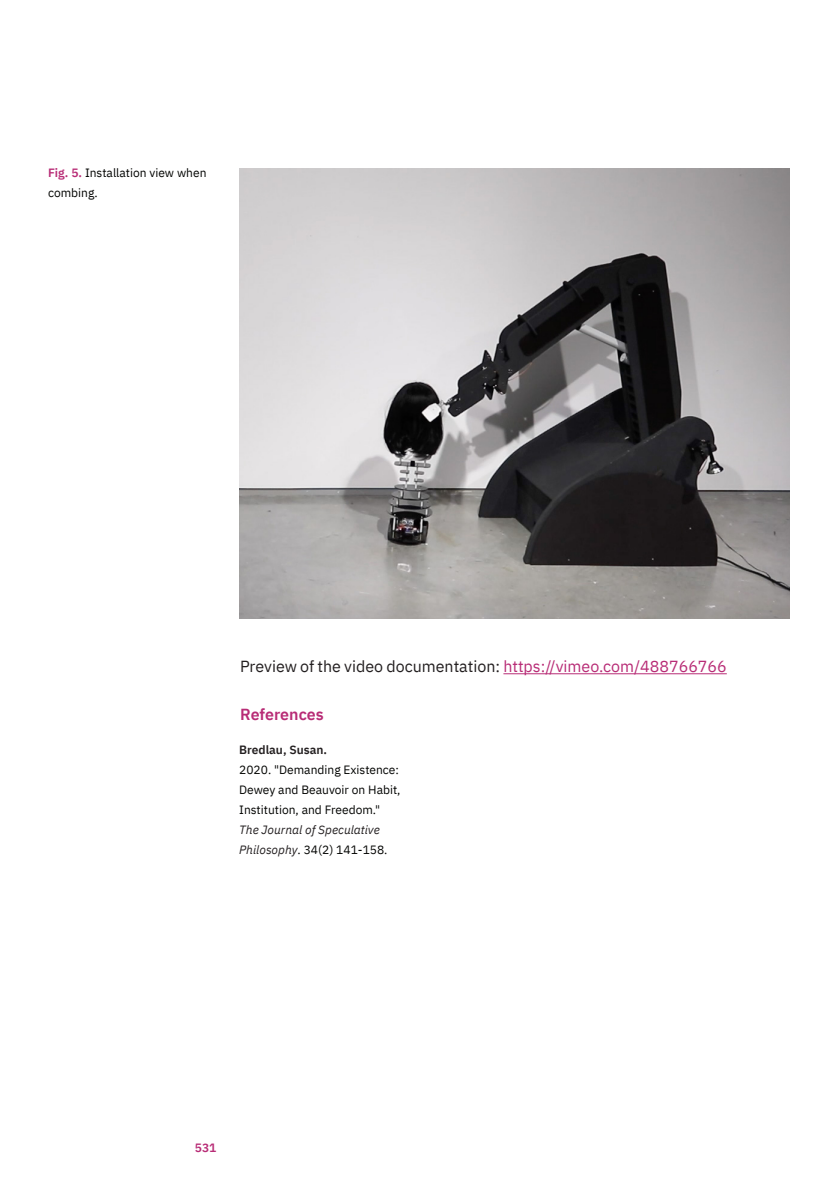
<style>
.page{position:relative;width:840px;height:1191px;background:#fff}
.page>*{position:absolute;margin:0;border:0;box-sizing:border-box;transform-origin:0 0}
.TXT{font:16px "IBM Plex Sans";color:#231f20}
.TXT-2{font:600 16px "IBM Plex Sans";color:#b82c76}
.REFS{font:12px/20px "IBM Plex Sans";color:#040503}
.REFS-2{font:600 12px "IBM Plex Sans";color:#231f20}
.t1{font:600 12px "IBM Plex Sans";color:#b82c76}
.s1{font-weight:600;color:#b82c76}
.s2{color:#b82c76}
.s3{font-style:italic;color:#231f20}
</style>
<div class="page">
<hr style="left:503px;top:673px;width:223px;height:1px;background:#b82c76">
<img style="left:239px;top:168px;width:550px;height:450px">
<p class="REFS" style="left:48px;top:162px;width:160px"><span class="s1">Fig. 5.</span> Installation view when combing.</p>
<p class="TXT" style="left:240px;top:654px;width:488px">Preview of the video documentation: <span class="s2">https://vimeo.com/488766766</span></p>
<p class="TXT-2" style="left:240px;top:702px;width:85px">References</p>
<p class="REFS-2" style="left:239px;top:740px;width:89px">Bredlau, Susan.</p>
<p class="REFS" style="left:239px;top:758px;width:163px">2020. "Demanding Existence:<br>Dewey and Beauvoir on Habit,<br>Institution, and Freedom."<br><span class="s3">The Journal of Speculative<br>Philosophy</span>. 34(2) 141-158.</p>
<p class="t1" style="left:195px;top:1138px;width:23px">531</p>
</div>
